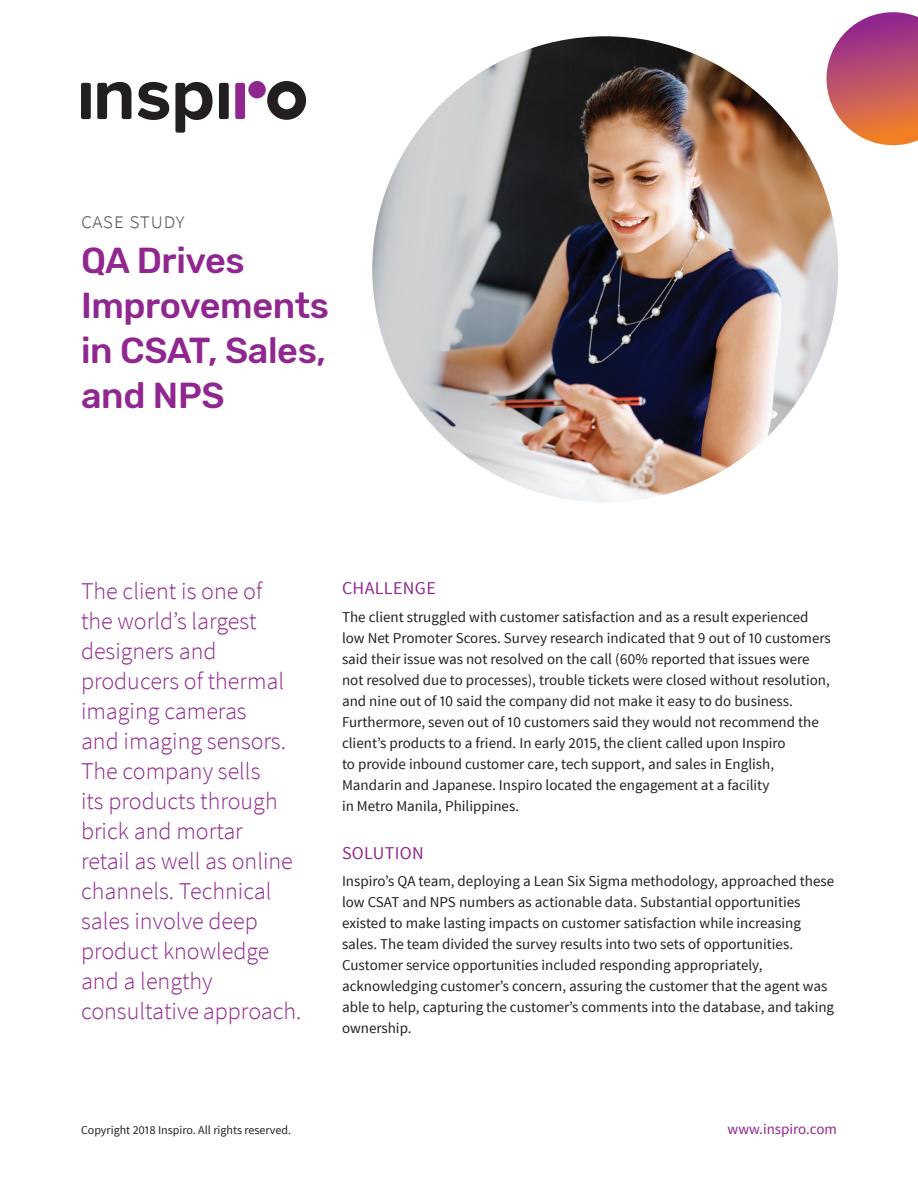
<style>
.page{position:relative;width:918px;height:1188px;background:#fff}
.page>*{position:absolute;margin:0;border:0;box-sizing:border-box;transform-origin:0 0}
.t1{font:500 36px/45px "Rubik";letter-spacing:-.01em;color:#90268f}
.t2{font:300 24px/30px "Source Sans Pro";color:#90268f}
.t3{font:300 22.5px "Source Sans Pro";color:#57585a}
.t4{font:18px "Source Sans Pro";letter-spacing:.02em;color:#90268f}
.t5{font:15px/21px "Source Sans Pro";color:#231f20}
.t6{font:15px "Source Sans Pro";color:#90268f}
.t7{font:12px "Source Sans Pro";color:#231f20}
</style>
<div class="page">
<div style="left:248px;top:81px;width:18px;height:17px;background:#90268f;border-radius:50%"></div>
<svg style="left:235px;top:83px;width:10px;height:36px"></svg>
<svg style="left:97px;top:82px;width:34px;height:37px"></svg>
<svg style="left:138px;top:82px;width:31px;height:38px"></svg>
<svg style="left:267px;top:81px;width:39px;height:39px"></svg>
<svg style="left:81px;top:83px;width:10px;height:36px"></svg>
<svg style="left:219px;top:83px;width:10px;height:36px"></svg>
<svg style="left:175px;top:82px;width:38px;height:51px"></svg>
<svg style="left:826px;top:12px;width:92px;height:134px"></svg>
<img style="left:372px;top:36px;width:466px;height:466px;border-radius:233px">
<h3 class="t3" style="left:81px;top:207px;width:105px">case study</h3>
<h1 class="t1" style="left:81px;top:239px;width:250px">QA Drives<br>Improvements in CSAT, Sales, and NPS</h1>
<p class="t2" style="left:81px;top:576px;width:222px">The client is one of<br>the world’s largest designers and producers of thermal imaging cameras<br>and imaging sensors.<br>The company sells<br>its products through brick and mortar<br>retail as well as online channels. Technical sales involve deep product knowledge and a lengthy consultative approach.</p>
<p class="t4" style="left:342px;top:577px;width:95px">CHALLENGE</p>
<p class="t5" style="left:342px;top:607px;width:490px">The client struggled with customer satisfaction and as a result experienced low Net Promoter Scores. Survey research indicated that 9 out of 10 customers said their issue was not resolved on the call (60% reported that issues were not resolved due to processes), trouble tickets were closed without resolution, and nine out of 10 said the company did not make it easy to do business.<br>Furthermore, seven out of 10 customers said they would not recommend the client’s products to a friend. In early 2015, the client called upon Inspiro<br>to provide inbound customer care, tech support, and sales in English, Mandarin and Japanese. Inspiro located the engagement at a facility<br>in Metro Manila, Philippines.</p>
<p class="t4" style="left:342px;top:841px;width:83px">SOLUTION</p>
<p class="t5" style="left:342px;top:871px;width:494px">Inspiro’s QA team, deploying a Lean Six Sigma methodology, approached these low CSAT and NPS numbers as actionable data. Substantial opportunities existed to make lasting impacts on customer satisfaction while increasing sales. The team divided the survey results into two sets of opportunities.<br>Customer service opportunities included responding appropriately, acknowledging customer’s concern, assuring the customer that the agent was able to help, capturing the customer’s comments into the database, and taking ownership.</p>
<p class="t7" style="left:81px;top:1123px;width:212px">Copyright 2018 Inspiro. All rights reserved.</p>
<p class="t6" style="left:728px;top:1120px;width:111px">www.inspiro.com</p>
</div>
